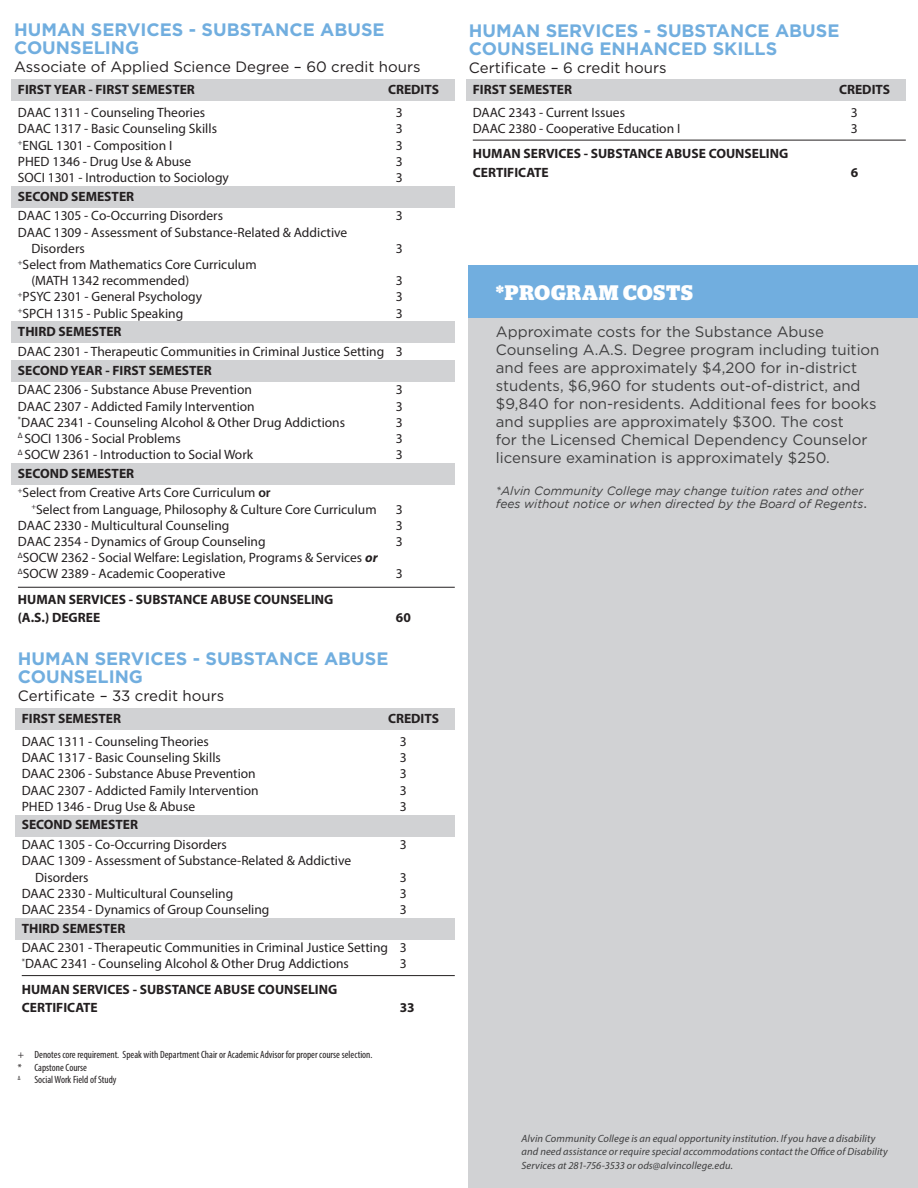
<style>
.page{position:relative;width:918px;height:1188px;background:#fff}
.page>*{position:absolute;margin:0;border:0;box-sizing:border-box;transform-origin:0 0}
.t1{font:700 21px "Stag";letter-spacing:.035em;color:#fff}
.t2{font:700 18px "Gotham";color:#71aedf}
.t3{font:15px/18px "Gotham";color:#3e3e3f}
.t4{font:15px "Gotham";color:#231f20}
.t5{font:13.5px "Myriad Pro";color:#231f20}
.Shaded{font:700 13.5px "Myriad Pro";color:#231f20}
.t6{font:italic 12px/13.5px "Gotham";color:#3e3e3f}
.t7{font:italic 10.5px/13.5px "Myriad Pro";letter-spacing:.01em;color:#3e3e3f}
.t8{font:condensed 10.5px "Myriad Pro";color:#231f20}
.t9{font:condensed 6.15px "Myriad Pro";color:#231f20}
.s1{font-weight:600}
.s2{font-weight:700;font-style:italic}
.s3{font-style:normal;font-size:15px}
</style>
<div class="page">
<div style="left:469px;top:265px;width:449px;height:923px;background:#d1d2d4"></div>
<div style="left:469px;top:265px;width:449px;height:53px;background:#71aedf"></div>
<div style="left:11px;top:80px;width:444px;height:21px;background:#d1d2d4"></div>
<div style="left:11px;top:186px;width:444px;height:22px;background:#d1d2d4"></div>
<div style="left:11px;top:322px;width:444px;height:21px;background:#d1d2d4"></div>
<div style="left:11px;top:360px;width:444px;height:21px;background:#d1d2d4"></div>
<div style="left:11px;top:463px;width:444px;height:22px;background:#d1d2d4"></div>
<hr style="left:18px;top:587px;width:437px;height:1px;background:#231f20">
<div style="left:15px;top:708px;width:440px;height:22px;background:#d1d2d4"></div>
<div style="left:15px;top:815px;width:440px;height:21px;background:#d1d2d4"></div>
<div style="left:15px;top:918px;width:440px;height:21px;background:#d1d2d4"></div>
<hr style="left:22px;top:975px;width:433px;height:1px;background:#231f20">
<div style="left:466px;top:79px;width:440px;height:22px;background:#d1d2d4"></div>
<hr style="left:473px;top:140px;width:433px;height:1px;background:#231f20">
<p class="t2" style="left:14px;top:18px;width:372px">HUMAN SERVICES - SUBSTANCE ABUSE</p>
<p class="t2" style="left:14px;top:36px;width:127px">COUNSELING</p>
<p class="t4" style="left:14px;top:57px;width:408px">Associate of Applied Science Degree – 60 credit hours</p>
<p class="Shaded" style="left:388px;top:81px;width:53px">CREDITS</p>
<p class="Shaded" style="left:18px;top:81px;width:179px">FIRST YEAR - FIRST SEMESTER</p>
<p class="t5" style="left:18px;top:104px;width:189px">DAAC 1311 - Counseling Theories</p>
<p class="t5" style="left:396px;top:104px;width:8px">3</p>
<p class="t5" style="left:18px;top:121px;width:201px">DAAC 1317 - Basic Counseling Skills</p>
<p class="t5" style="left:396px;top:121px;width:8px">3</p>
<p class="t5" style="left:18px;top:137px;width:156px"><sup>+</sup>ENGL 1301 - Composition I</p>
<p class="t5" style="left:396px;top:137px;width:8px">3</p>
<p class="t5" style="left:18px;top:153px;width:175px">PHED 1346 - Drug Use &amp; Abuse</p>
<p class="t5" style="left:396px;top:153px;width:8px">3</p>
<p class="t5" style="left:18px;top:169px;width:213px">SOCI 1301 - Introduction to Sociology</p>
<p class="t5" style="left:396px;top:169px;width:8px">3</p>
<p class="Shaded" style="left:18px;top:187px;width:118px">SECOND SEMESTER</p>
<p class="t5" style="left:18px;top:208px;width:207px">DAAC 1305 - Co-Occurring Disorders</p>
<p class="t5" style="left:396px;top:208px;width:8px">3</p>
<p class="t5" style="left:18px;top:224px;width:331px">DAAC 1309 - Assessment of Substance-Related &amp; Addictive</p>
<p class="t5" style="left:31px;top:240px;width:55px">Disorders</p>
<p class="t5" style="left:396px;top:240px;width:8px">3</p>
<p class="t5" style="left:18px;top:256px;width:240px"><sup>+</sup>Select from Mathematics Core Curriculum</p>
<p class="t5" style="left:31px;top:272px;width:159px">(MATH 1342 recommended)</p>
<p class="t5" style="left:396px;top:272px;width:8px">3</p>
<p class="t5" style="left:18px;top:289px;width:186px"><sup>+</sup>PSYC 2301 - General Psychology</p>
<p class="t5" style="left:396px;top:289px;width:8px">3</p>
<p class="t5" style="left:18px;top:305px;width:167px"><sup>+</sup>SPCH 1315 - Public Speaking</p>
<p class="t5" style="left:396px;top:305px;width:8px">3</p>
<p class="Shaded" style="left:18px;top:323px;width:105px">THIRD SEMESTER</p>
<p class="t5" style="left:18px;top:343px;width:386px">DAAC 2301 - Therapeutic Communities in Criminal Justice Setting 3</p>
<p class="Shaded" style="left:18px;top:361px;width:195px">SECOND YEAR - FIRST SEMESTER</p>
<p class="t5" style="left:18px;top:381px;width:235px">DAAC 2306 - Substance Abuse Prevention</p>
<p class="t5" style="left:396px;top:381px;width:8px">3</p>
<p class="t5" style="left:18px;top:398px;width:238px">DAAC 2307 - Addicted Family Intervention</p>
<p class="t5" style="left:396px;top:398px;width:8px">3</p>
<p class="t5" style="left:18px;top:414px;width:329px"><sup>*</sup>DAAC 2341 - Counseling Alcohol &amp; Other Drug Addictions</p>
<p class="t5" style="left:396px;top:414px;width:8px">3</p>
<p class="t5" style="left:18px;top:430px;width:164px"><sup>Δ</sup> SOCI 1306 - Social Problems</p>
<p class="t5" style="left:396px;top:430px;width:8px">3</p>
<p class="t5" style="left:18px;top:446px;width:237px"><sup>Δ</sup> SOCW 2361 - Introduction to Social Work</p>
<p class="t5" style="left:396px;top:446px;width:8px">3</p>
<p class="Shaded" style="left:18px;top:464px;width:118px">SECOND SEMESTER</p>
<p class="t5" style="left:18px;top:485px;width:254px"><sup>+</sup>Select from Creative Arts Core Curriculum <span class="s1">or</span></p>
<p class="t5" style="left:31px;top:501px;width:347px"><sup>+</sup>Select from Language, Philosophy &amp; Culture Core Curriculum</p>
<p class="t5" style="left:396px;top:501px;width:8px">3</p>
<p class="t5" style="left:18px;top:517px;width:213px">DAAC 2330 - Multicultural Counseling</p>
<p class="t5" style="left:396px;top:517px;width:8px">3</p>
<p class="t5" style="left:18px;top:533px;width:249px">DAAC 2354 - Dynamics of Group Counseling</p>
<p class="t5" style="left:396px;top:533px;width:8px">3</p>
<p class="t5" style="left:18px;top:549px;width:361px"><sup>Δ</sup>SOCW 2362 - Social Welfare: Legislation, Programs &amp; Services <span class="s2">or</span></p>
<p class="t5" style="left:18px;top:566px;width:209px"><sup>Δ</sup>SOCW 2389 - Academic Cooperative</p>
<p class="t5" style="left:396px;top:566px;width:8px">3</p>
<p class="Shaded" style="left:18px;top:590px;width:317px">HUMAN SERVICES - SUBSTANCE ABUSE COUNSELING</p>
<p class="Shaded" style="left:18px;top:609px;width:84px">(A.S.) DEGREE</p>
<p class="Shaded" style="left:396px;top:609px;width:16px">60</p>
<p class="t2" style="left:18px;top:647px;width:372px">HUMAN SERVICES - SUBSTANCE ABUSE</p>
<p class="t2" style="left:18px;top:665px;width:127px">COUNSELING</p>
<p class="t4" style="left:18px;top:686px;width:208px">Certificate – 33 credit hours</p>
<p class="Shaded" style="left:22px;top:710px;width:101px">FIRST SEMESTER</p>
<p class="t5" style="left:22px;top:733px;width:189px">DAAC 1311 - Counseling Theories</p>
<p class="t5" style="left:400px;top:733px;width:8px">3</p>
<p class="t5" style="left:22px;top:749px;width:201px">DAAC 1317 - Basic Counseling Skills</p>
<p class="t5" style="left:400px;top:749px;width:8px">3</p>
<p class="t5" style="left:22px;top:766px;width:235px">DAAC 2306 - Substance Abuse Prevention</p>
<p class="t5" style="left:400px;top:766px;width:8px">3</p>
<p class="t5" style="left:22px;top:782px;width:238px">DAAC 2307 - Addicted Family Intervention</p>
<p class="t5" style="left:400px;top:782px;width:8px">3</p>
<p class="t5" style="left:22px;top:798px;width:175px">PHED 1346 - Drug Use &amp; Abuse</p>
<p class="t5" style="left:400px;top:798px;width:8px">3</p>
<p class="Shaded" style="left:22px;top:816px;width:118px">SECOND SEMESTER</p>
<p class="t5" style="left:22px;top:836px;width:207px">DAAC 1305 - Co-Occurring Disorders</p>
<p class="t5" style="left:400px;top:836px;width:8px">3</p>
<p class="t5" style="left:22px;top:852px;width:331px">DAAC 1309 - Assessment of Substance-Related &amp; Addictive</p>
<p class="t5" style="left:35px;top:869px;width:55px">Disorders</p>
<p class="t5" style="left:400px;top:869px;width:8px">3</p>
<p class="t5" style="left:22px;top:885px;width:213px">DAAC 2330 - Multicultural Counseling</p>
<p class="t5" style="left:400px;top:885px;width:8px">3</p>
<p class="t5" style="left:22px;top:901px;width:249px">DAAC 2354 - Dynamics of Group Counseling</p>
<p class="t5" style="left:400px;top:901px;width:8px">3</p>
<p class="Shaded" style="left:22px;top:919px;width:105px">THIRD SEMESTER</p>
<p class="t5" style="left:22px;top:939px;width:386px">DAAC 2301 - Therapeutic Communities in Criminal Justice Setting 3</p>
<p class="t5" style="left:22px;top:956px;width:329px"><sup>*</sup>DAAC 2341 - Counseling Alcohol &amp; Other Drug Addictions</p>
<p class="t5" style="left:400px;top:956px;width:8px">3</p>
<p class="Shaded" style="left:22px;top:981px;width:317px">HUMAN SERVICES - SUBSTANCE ABUSE COUNSELING</p>
<p class="Shaded" style="left:22px;top:999px;width:77px">CERTIFICATE</p>
<p class="Shaded" style="left:400px;top:999px;width:16px">33</p>
<p class="Shaded" style="left:388px;top:710px;width:53px">CREDITS</p>
<p class="t8" style="left:18px;top:1048px;width:356px">+ Denotes core requirement. Speak with Department Chair or Academic Advisor for proper course selection.</p>
<p class="t8" style="left:18px;top:1061px;width:71px">* Capstone Course</p>
<p class="t9" style="left:18px;top:1074px;width:4px">Δ</p>
<p class="t8" style="left:34px;top:1074px;width:84px">Social Work Field of Study</p>
<p class="t2" style="left:469px;top:19px;width:372px">HUMAN SERVICES - SUBSTANCE ABUSE</p>
<p class="t2" style="left:469px;top:37px;width:310px">COUNSELING ENHANCED SKILLS</p>
<p class="t4" style="left:469px;top:58px;width:199px">Certificate – 6 credit hours</p>
<p class="Shaded" style="left:473px;top:80px;width:101px">FIRST SEMESTER</p>
<p class="t5" style="left:473px;top:104px;width:154px">DAAC 2343 - Current Issues</p>
<p class="t5" style="left:851px;top:104px;width:8px">3</p>
<p class="t5" style="left:473px;top:120px;width:209px">DAAC 2380 - Cooperative Education I</p>
<p class="t5" style="left:851px;top:120px;width:8px">3</p>
<p class="Shaded" style="left:473px;top:145px;width:317px">HUMAN SERVICES - SUBSTANCE ABUSE COUNSELING</p>
<p class="Shaded" style="left:473px;top:164px;width:77px">CERTIFICATE</p>
<p class="Shaded" style="left:851px;top:164px;width:9px">6</p>
<p class="Shaded" style="left:839px;top:80px;width:53px">CREDITS</p>
<p class="t1" style="left:496px;top:280px;width:198px">*PROGRAM COSTS</p>
<p class="t3" style="left:496px;top:323px;width:385px">Approximate costs for the Substance Abuse Counseling A.A.S. Degree program including tuition and fees are approximately $4,200 for in-district students, $6,960 for students out-of-district, and $9,840 for non-residents. Additional fees for books and supplies are approximately $300. The cost<br>for the Licensed Chemical Dependency Counselor licensure examination is approximately $250.</p>
<p class="t6" style="left:496px;top:484px;width:373px">*Alvin Community College may change tuition rates and other fees without notice or when directed by the Board of Regents<span class="s3">.</span></p>
<p class="t7" style="left:522px;top:1131px;width:368px">Alvin Community College is an equal opportunity institution. If you have a disability and need assistance or require special accommodations contact the Office of Disability<br>Services at 281-756-3533 or ods@alvincollege.edu.</p>
</div>
